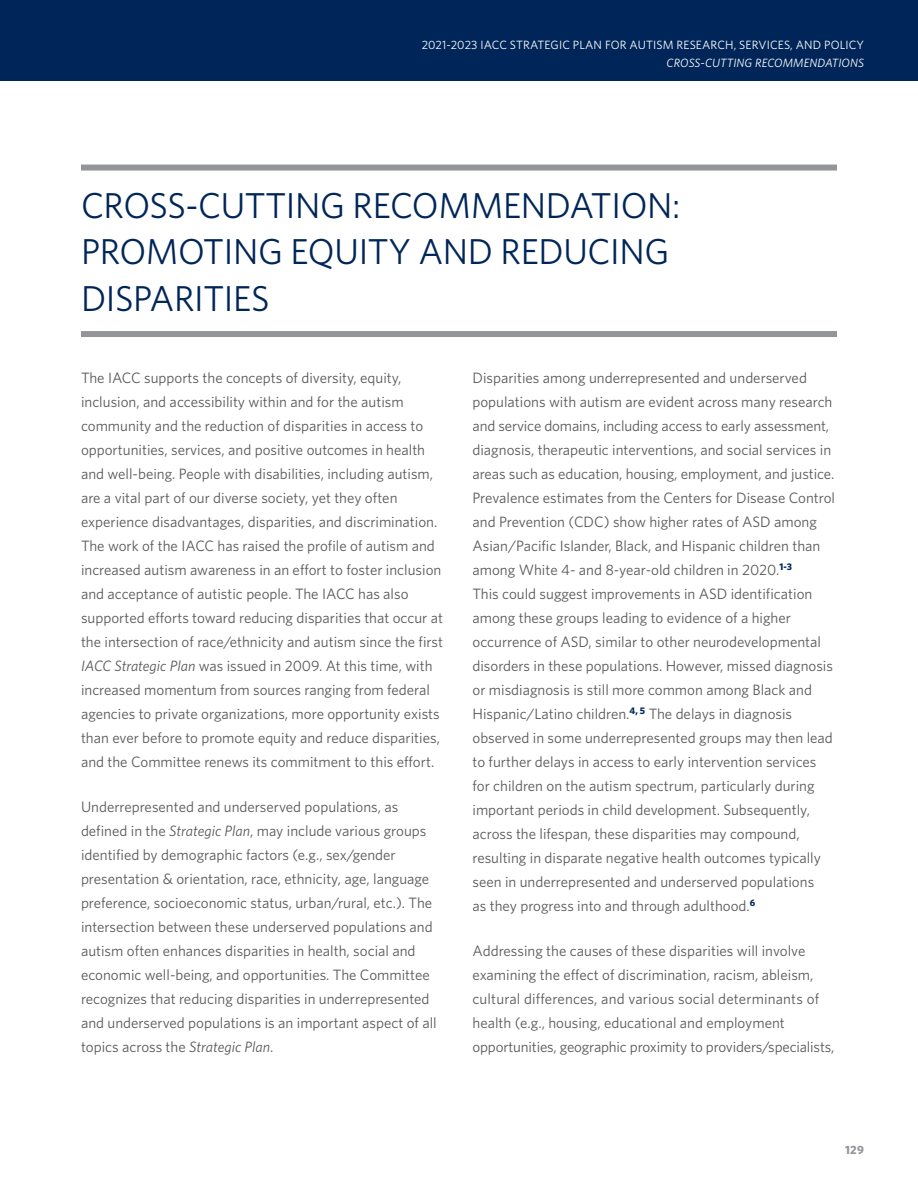
<style>
.page{position:relative;width:918px;height:1188px;background:#fff}
.page>*{position:absolute;margin:0;border:0;box-sizing:border-box;transform-origin:0 0}
.t1{font:36px/46.5px "Whitney";letter-spacing:-.01em;color:#002659}
.t2{font:15px/24px "Whitney";color:#58595b}
.t3{font:12px "Whitney";letter-spacing:.01em;color:#fff}
.t4{font:italic 12px "Whitney";letter-spacing:.01em;color:#fff}
.t5{font:700 12px "Whitney";color:#939598}
.s1{font-style:italic}
</style>
<div class="page">
<div style="left:0;top:0;width:918px;height:81px;background:#002659"></div>
<div style="left:81px;top:165px;width:756px;height:6px;background:#939598"></div>
<div style="left:81px;top:331px;width:756px;height:6px;background:#939598"></div>
<p class="t3" style="left:422px;top:37px;width:444px">2021-2023 IACC STRATEGIC PLAN FOR AUTISM RESEARCH, SERVICES, AND POLICY</p>
<p class="t4" style="left:667px;top:55px;width:199px">CROSS-CUTTING RECOMMENDATIONS</p>
<h1 class="t1" style="left:81px;top:181px;width:601px">CROSS-CUTTING RECOMMENDATION:<br>PROMOTING EQUITY AND REDUCING<br>DISPARITIES</h1>
<p class="t2" style="left:81px;top:366px;width:364px">The IACC supports the concepts of diversity, equity, inclusion, and accessibility within and for the autism community and the reduction of disparities in access to opportunities, services, and positive outcomes in health and well-being. People with disabilities, including autism, are a vital part of our diverse society, yet they often experience disadvantages, disparities, and discrimination.<br>The work of the IACC has raised the profile of autism and increased autism awareness in an effort to foster inclusion and acceptance of autistic people. The IACC has also supported efforts toward reducing disparities that occur at the intersection of race/ethnicity and autism since the first <span class="s1">IACC Strategic Plan</span> was issued in 2009. At this time, with increased momentum from sources ranging from federal agencies to private organizations, more opportunity exists than ever before to promote equity and reduce disparities, and the Committee renews its commitment to this effort.</p>
<p class="t2" style="left:81px;top:794px;width:357px">Underrepresented and underserved populations, as defined in the <span class="s1">Strategic Plan</span>, may include various groups identified by demographic factors (e.g., sex/gender presentation &amp; orientation, race, ethnicity, age, language preference, socioeconomic status, urban/rural, etc.). The intersection between these underserved populations and autism often enhances disparities in health, social and economic well-being, and opportunities. The Committee recognizes that reducing disparities in underrepresented and underserved populations is an important aspect of all topics across the <span class="s1">Strategic Plan</span>.</p>
<p class="t2" style="left:472px;top:366px;width:364px">Disparities among underrepresented and underserved populations with autism are evident across many research and service domains, including access to early assessment, diagnosis, therapeutic interventions, and social services in areas such as education, housing, employment, and justice.<br>Prevalence estimates from the Centers for Disease Control and Prevention (CDC) show higher rates of ASD among Asian/Pacific Islander, Black, and Hispanic children than among White 4- and 8-year-old children in 2020.<sup>1-3<br></sup>This could suggest improvements in ASD identification among these groups leading to evidence of a higher occurrence of ASD, similar to other neurodevelopmental disorders in these populations. However, missed diagnosis or misdiagnosis is still more common among Black and Hispanic/Latino children.<sup>4,</sup> <sup>5</sup> The delays in diagnosis observed in some underrepresented groups may then lead to further delays in access to early intervention services for children on the autism spectrum, particularly during important periods in child development. Subsequently, across the lifespan, these disparities may compound, resulting in disparate negative health outcomes typically seen in underrepresented and underserved populations<br>as they progress into and through adulthood.<sup>6</sup></p>
<p class="t2" style="left:472px;top:938px;width:363px">Addressing the causes of these disparities will involve examining the effect of discrimination, racism, ableism, cultural differences, and various social determinants of health (e.g., housing, educational and employment opportunities, geographic proximity to providers/specialists,</p>
<p class="t5" style="left:845px;top:1142px;width:20px">129</p>
</div>
